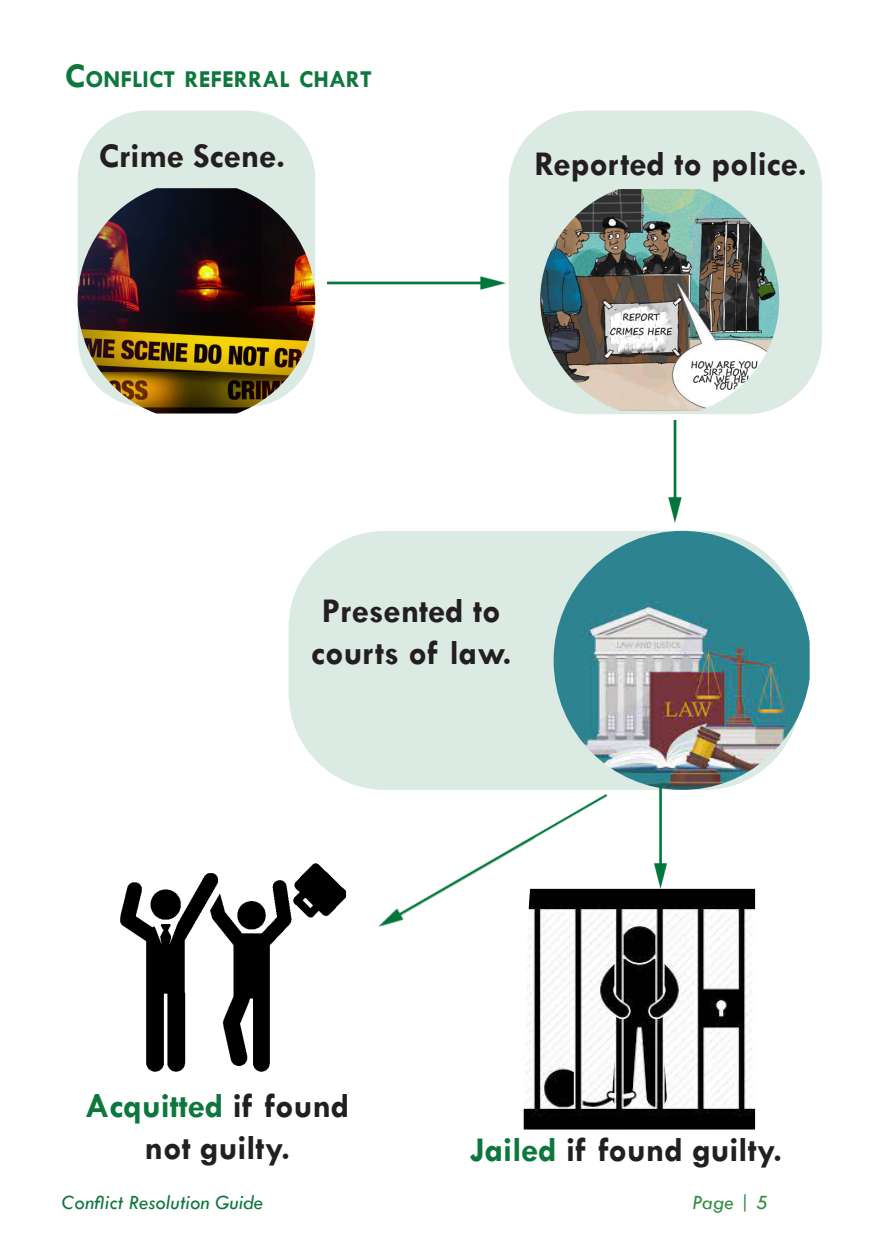
<style>
.page{position:relative;width:874px;height:1241px;background:#fff}
.page>*{position:absolute;margin:0;border:0;box-sizing:border-box;transform-origin:0 0}
.t1{font:700 35px/42px "Tw Cen";color:#231f20;text-align:center}
.t2{font:700 24.5px "Tw Cen";color:#0e773d}
.t3{font:italic 21px "Tw Cen";color:#0e773d}
.t4{font:italic 21px "Tw Cen";color:#338d42}
.s1{font-size:35px}
.s2{color:#0e773d}
</style>
<div class="page">
<div style="left:288px;top:531px;width:512px;height:258px;background:#dbeae2;border-radius:97px"></div>
<hr style="left:0;top:0;width:1px;height:1240px;background:#0e773d">
<div style="left:78px;top:111px;width:237px;height:296px;background:#dbeae2;border-radius:69px"></div>
<div style="left:508px;top:111px;width:313px;height:303px;background:#dbeae2;border-radius:76px"></div>
<img style="left:78px;top:188px;width:237px;height:225px">
<img style="left:553px;top:531px;width:256px;height:258px">
<img style="left:540px;top:189px;width:238px;height:221px">
<img style="left:523px;top:888px;width:231px;height:241px">
<img style="left:120px;top:863px;width:226px;height:209px">
<img style="left:328px;top:267px;width:181px;height:29px">
<img style="left:363px;top:772px;width:270px;height:173px">
<img style="left:668px;top:420px;width:20px;height:111px">
<img style="left:647px;top:786px;width:29px;height:110px">
<p class="t2" style="left:65px;top:65px;width:307px"><span class="s1">C</span>ONFLICT REFERRAL CHART</p>
<p class="t1" style="left:99px;top:134px;width:188px">Crime Scene.</p>
<p class="t1" style="left:534px;top:142px;width:274px">Reported to police.</p>
<p class="t1" style="left:311px;top:589px;width:202px">Presented to courts of law.</p>
<p class="t1" style="left:85px;top:1084px;width:265px"><span class="s2">Acquitted</span> if found not guilty.</p>
<p class="t3" style="left:62px;top:1189px;width:203px">Conflict Resolution Guide</p>
<p class="t4" style="left:692px;top:1189px;width:77px">Page | 5</p>
<p class="t1" style="left:469px;top:1127px;width:314px"><span class="s2">Jailed</span> if found guilty.</p>
</div>
